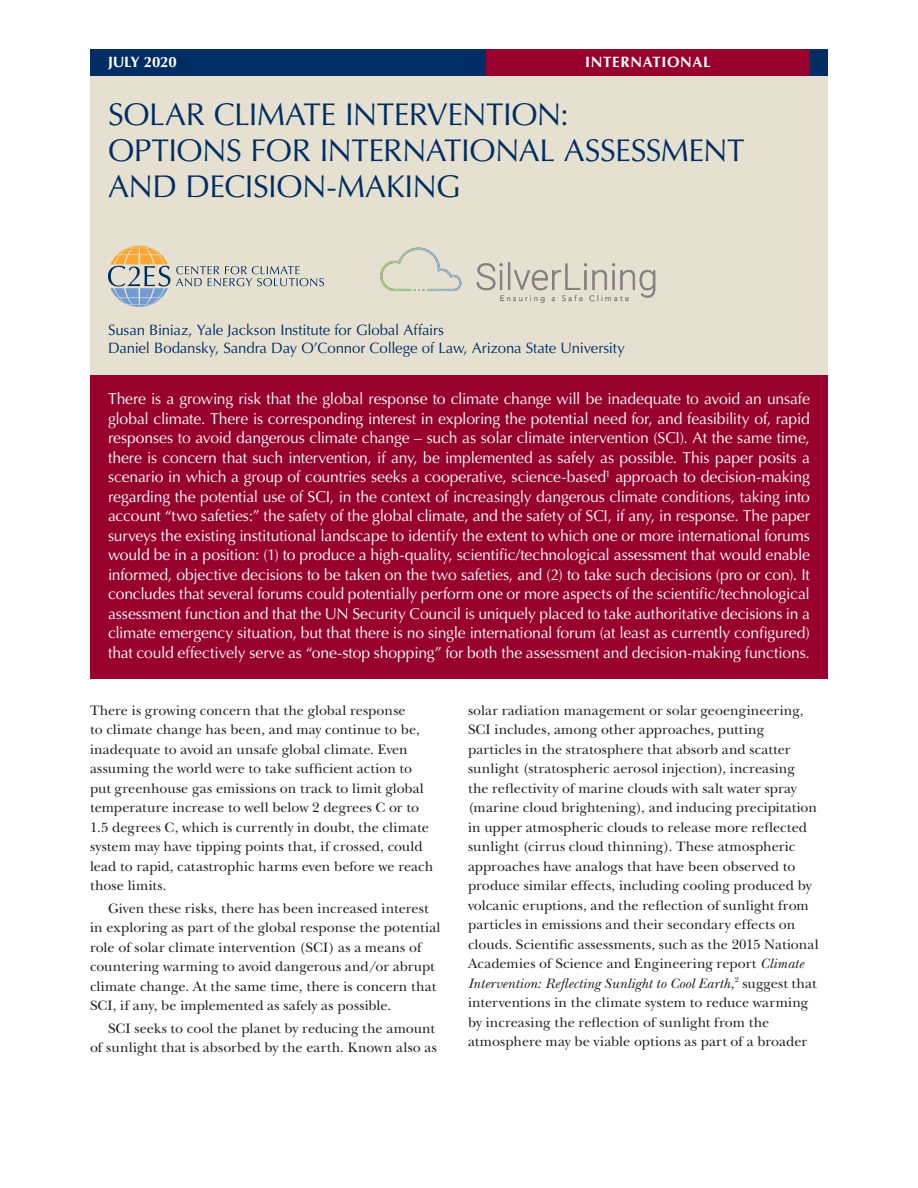
<style>
.page{position:relative;width:918px;height:1188px;background:#fff}
.page>*{position:absolute;margin:0;border:0;box-sizing:border-box;transform-origin:0 0}
.FCI_H1_TITLE{font:31.5px/36px "Optima LT Std";letter-spacing:-.015em;color:#002e64}
.FCI_Opening_Summary{font:15.75px/19.5px "Optima LT Std";letter-spacing:-.01em;color:#fff;text-align:justify}
.FCI_Author{font:15px/18px "Optima LT Std";letter-spacing:-.01em;color:#002e64}
.t1{font:700 15px "Optima LT Std";letter-spacing:.04em;color:#fff}
.t2{font:700 15px "Optima LT Std";letter-spacing:-.01em;color:#fff}
.FCI_Body_Copy{font:14.25px/19.5px "New Baskerville Std";letter-spacing:.005em;color:#231f20}
.FCI_Body_Copy_1P{font:14.25px/19.5px "New Baskerville Std";letter-spacing:.005em;color:#231f20}
.s1{font-style:italic}
</style>
<div class="page">
<div style="left:90px;top:72px;width:738px;height:306px;background:#e5e0d0"></div>
<div style="left:90px;top:50px;width:738px;height:26px;background:#002e64"></div>
<div style="left:486px;top:50px;width:324px;height:26px;background:#98012d"></div>
<svg style="left:176px;top:266px;width:148px;height:20px"></svg>
<svg style="left:108px;top:246px;width:62px;height:61px"></svg>
<img style="left:380px;top:247px;width:276px;height:56px">
<div style="left:90px;top:375px;width:738px;height:303px;background:#98012d"></div>
<p class="t2" style="left:108px;top:53px;width:70px">JULY 2020</p>
<p class="t1" style="left:585px;top:53px;width:127px">INTERNATIONAL</p>
<p class="FCI_H1_TITLE" style="left:108px;top:97px;width:463px">SOLAR CLIMATE INTERVENTION:</p>
<p class="FCI_H1_TITLE" style="left:108px;top:133px;width:638px">OPTIONS FOR INTERNATIONAL ASSESSMENT<br>AND DECISION-MAKING</p>
<p class="FCI_Author" style="left:108px;top:321px;width:518px">Susan Biniaz, Yale Jackson Institute for Global Affairs<br>Daniel Bodansky, Sandra Day O’Connor College of Law, Arizona State University</p>
<p class="FCI_Opening_Summary" style="left:108px;top:390px;width:704px">There is a growing risk that the global response to climate change will be inadequate to avoid an unsafe global climate. There is corresponding interest in exploring the potential need for, and feasibility of, rapid responses to avoid dangerous climate change – such as solar climate intervention (SCI). At the same time, there is concern that such intervention, if any, be implemented as safely as possible. This paper posits a scenario in which a group of countries seeks a cooperative, science-based<sup>1</sup> approach to decision-making regarding the potential use of SCI, in the context of increasingly dangerous climate conditions, taking into account “two safeties:” the safety of the global climate, and the safety of SCI, if any, in response. The paper surveys the existing institutional landscape to identify the extent to which one or more international forums would be in a position: (1) to produce a high-quality, scientific/technological assessment that would enable informed, objective decisions to be taken on the two safeties, and (2) to take such decisions (pro or con). It concludes that several forums could potentially perform one or more aspects of the scientific/technological assessment function and that the UN Security Council is uniquely placed to take authoritative decisions in a climate emergency situation, but that there is no single international forum (at least as currently configured) that could effectively serve as “one-stop shopping” for both the assessment and decision-making functions.</p>
<p class="FCI_Body_Copy_1P" style="left:90px;top:701px;width:345px">There is growing concern that the global response<br>to climate change has been, and may continue to be, inadequate to avoid an unsafe global climate. Even assuming the world were to take sufficient action to put greenhouse gas emissions on track to limit global temperature increase to well below 2 degrees C or to 1.5 degrees C, which is currently in doubt, the climate system may have tipping points that, if crossed, could lead to rapid, catastrophic harms even before we reach those limits.</p>
<p class="FCI_Body_Copy" style="left:90px;top:899px;width:352px;text-indent:18px">Given these risks, there has been increased interest in exploring as part of the global response the potential role of solar climate intervention (SCI) as a means of countering warming to avoid dangerous and/or abrupt climate change. At the same time, there is concern that SCI, if any, be implemented as safely as possible.</p>
<p class="FCI_Body_Copy" style="left:90px;top:1019px;width:349px;text-align:right">SCI seeks to cool the planet by reducing the amount<br>of sunlight that is absorbed by the earth. Known also as</p>
<p class="FCI_Body_Copy" style="left:468px;top:701px;width:352px">solar radiation management or solar geoengineering, SCI includes, among other approaches, putting particles in the stratosphere that absorb and scatter sunlight (stratospheric aerosol injection), increasing the reflectivity of marine clouds with salt water spray (marine cloud brightening), and inducing precipitation in upper atmospheric clouds to release more reflected sunlight (cirrus cloud thinning). These atmospheric approaches have analogs that have been observed to produce similar effects, including cooling produced by volcanic eruptions, and the reflection of sunlight from particles in emissions and their secondary effects on clouds. Scientific assessments, such as the 2015 National Academies of Science and Engineering report <span class="s1">Climate Intervention: Reflecting Sunlight to Cool Earth</span>,<sup>2</sup> suggest that interventions in the climate system to reduce warming by increasing the reflection of sunlight from the atmosphere may be viable options as part of a broader</p>
</div>
